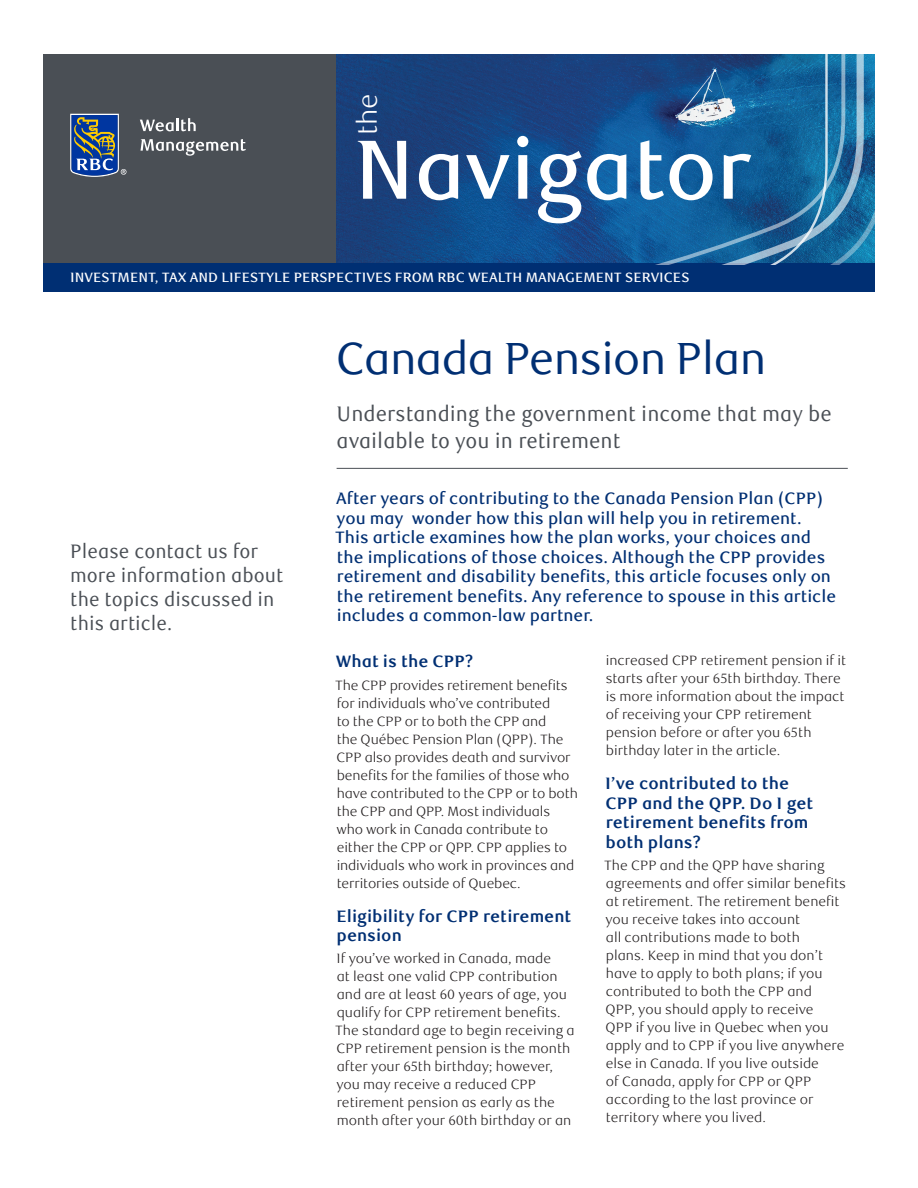
<style>
.page{position:relative;width:918px;height:1188px;background:#fff}
.page>*{position:absolute;margin:0;border:0;box-sizing:border-box;transform-origin:0 0}
.t1{font:500 84px "RBC Text";letter-spacing:-.01em;color:#fff}
._1-Main_Title{font:45px "RBC Display";color:#002f73}
.t2{font:300 27px "RBC Text";color:#fff}
.main_subhead{font:21px/27px "RBC Text Cond";color:#4a4f55}
.t3{font:19.5px/24px "RBC Text Cond";color:#4a4f55}
._3-Intro_Text{font:500 16.5px/19.5px "RBC Text";color:#002f73}
._4-Text_Headline{font:700 16.5px/19.5px "RBC Text";color:#002f73}
._5-Body_Copy{font:300 13.5px/18px "RBC Text";color:#231f20}
.t4{font:500 13.5px "RBC Text";color:#fff}
</style>
<div class="page">
<div style="left:43px;top:54px;width:294px;height:211px;background:#4a4f55"></div>
<svg style="left:70px;top:114px;width:56px;height:63px;background:#4e6788"></svg>
<svg style="left:140px;top:118px;width:56px;height:13px"></svg>
<svg style="left:141px;top:139px;width:105px;height:17px"></svg>
<img style="left:337px;top:54px;width:107px;height:210px">
<div style="left:43px;top:264px;width:832px;height:28px;background:#002f73"></div>
<svg style="left:864px;top:54px;width:11px;height:210px;background:#1772a4"></svg>
<svg style="left:444px;top:54px;width:420px;height:211px;background:#1b5a94"></svg>
<hr style="left:337px;top:468px;width:511px;height:1px;background:#4a4f55">
<h3 class="t2" style="left:352px;top:135px;width:43px;rotate:-90deg">the</h3>
<h1 class="t1" style="left:354px;top:120px;width:399px">Navigator</h1>
<p class="t4" style="left:70px;top:270px;width:621px">INVESTMENT, TAX AND LIFESTYLE PERSPECTIVES FROM RBC WEALTH MANAGEMENT SERVICES</p>
<h3 class="t3" style="left:70px;top:540px;width:215px">Please contact us for more information about the topics discussed in this article.</h3>
<h1 class="_1-Main_Title" style="left:337px;top:332px;width:431px">Canada Pension Plan</h1>
<p class="main_subhead" style="left:337px;top:401px;width:497px">Understanding the government income that may be available to you in retirement</p>
<p class="_3-Intro_Text" style="left:335px;top:489px;width:502px">After years of contributing to the Canada Pension Plan (CPP) you may wonder how this plan will help you in retirement.<br>This article examines how the plan works, your choices and the implications of those choices. Although the CPP provides retirement and disability benefits, this article focuses only on the retirement benefits. Any reference to spouse in this article includes a common-law partner.</p>
<h2 class="_4-Text_Headline" style="left:336px;top:652px;width:139px">What is the CPP?</h2>
<p class="_5-Body_Copy" style="left:335px;top:676px;width:244px">The CPP provides retirement benefits for individuals who’ve contributed<br>to the CPP or to both the CPP and<br>the Québec Pension Plan (QPP). The CPP also provides death and survivor benefits for the families of those who have contributed to the CPP or to both the CPP and QPP. Most individuals who work in Canada contribute to either the CPP or QPP. CPP applies to individuals who work in provinces and territories outside of Quebec.</p>
<h2 class="_4-Text_Headline" style="left:336px;top:906px;width:236px">Eligibility for CPP retirement pension</h2>
<p class="_5-Body_Copy" style="left:335px;top:950px;width:241px">If you’ve worked in Canada, made<br>at least one valid CPP contribution and are at least 60 years of age, you qualify for CPP retirement benefits.<br>The standard age to begin receiving a CPP retirement pension is the month after your 65th birthday; however, you may receive a reduced CPP retirement pension as early as the month after your 60th birthday or an</p>
<p class="_5-Body_Copy" style="left:606px;top:652px;width:242px">increased CPP retirement pension if it starts after your 65th birthday. There is more information about the impact of receiving your CPP retirement pension before or after you 65th birthday later in the article.</p>
<h2 class="_4-Text_Headline" style="left:605px;top:774px;width:210px">I’ve contributed to the<br>CPP and the QPP. Do I get retirement benefits from both plans?</h2>
<p class="_5-Body_Copy" style="left:604px;top:857px;width:243px">The CPP and the QPP have sharing agreements and offer similar benefits at retirement. The retirement benefit you receive takes into account<br>all contributions made to both<br>plans. Keep in mind that you don’t have to apply to both plans; if you contributed to both the CPP and<br>QPP, you should apply to receive<br>QPP if you live in Quebec when you apply and to CPP if you live anywhere else in Canada. If you live outside<br>of Canada, apply for CPP or QPP according to the last province or territory where you lived.</p>
</div>
